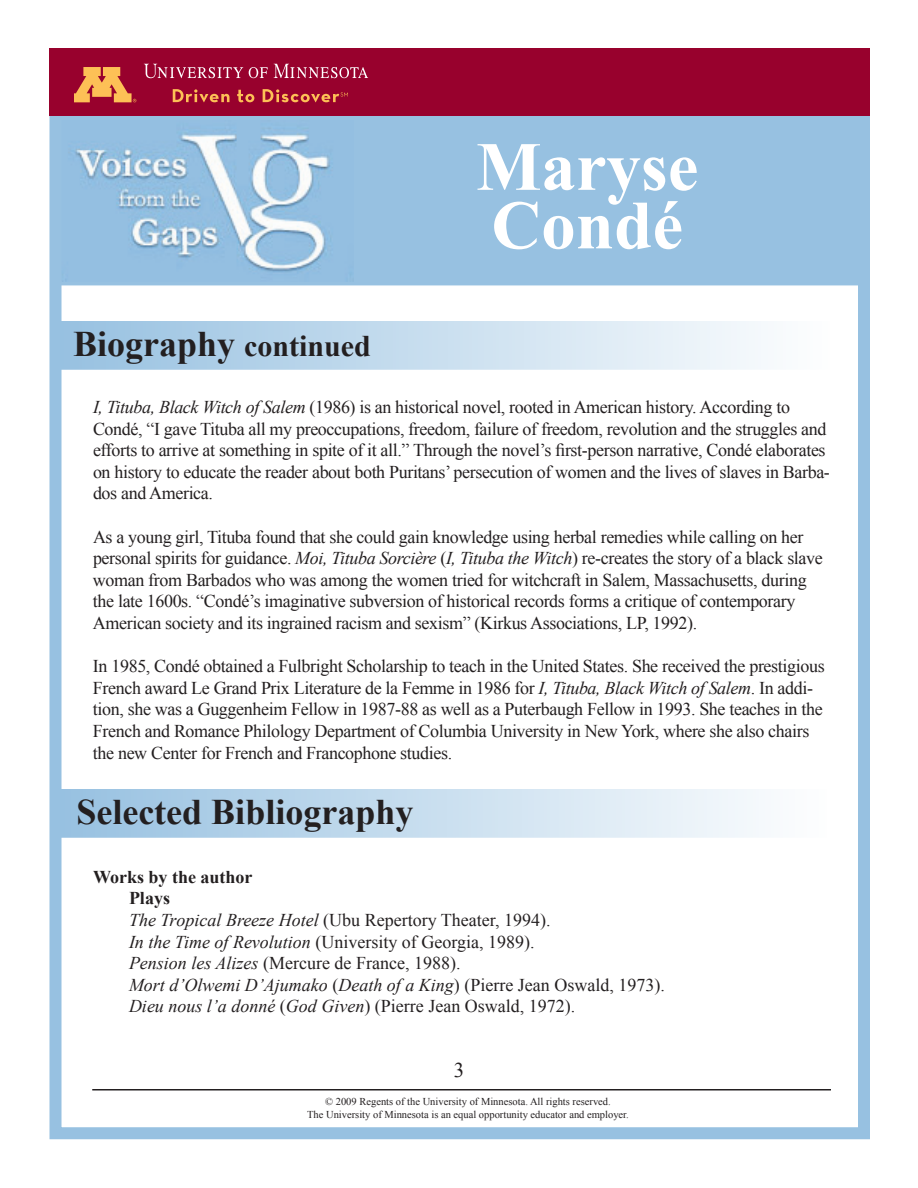
<style>
.page{position:relative;width:918px;height:1188px;background:#fff}
.page>*{position:absolute;margin:0;border:0;box-sizing:border-box;transform-origin:0 0}
.t1{font:700 69px/58.5px "Times New Roman";color:#fff}
.t2{font:700 36px "Times New Roman";color:#231f20}
.t3{font:21px "Times New Roman";color:#231f20}
.t4{font:18px/21.6px "Times New Roman";letter-spacing:-.02em;color:#231f20}
.t5{font:18px/21.6px "Times New Roman";color:#231f20}
.t6{font:10.5px/13.5px "Times New Roman";color:#231f20;text-align:center}
.s1{font-size:30px}
.s2{font-style:italic}
.s3{font-weight:700}
</style>
<div class="page">
<div style="left:54px;top:320px;width:777px;height:51px;background:linear-gradient(to right,#96c0e1,#fefefe);border:2px solid #fff"></div>
<div style="left:56px;top:114px;width:810px;height:173px;background:#97c1e1;border:2px solid #fff"></div>
<img style="left:65px;top:128px;width:287px;height:153px">
<hr style="left:92px;top:1089px;width:739px;height:1px;background:#231f20">
<div style="left:55px;top:788px;width:773px;height:51px;background:linear-gradient(to right,#96c0e0,#fefefe);border:2px solid #fff"></div>
<div style="left:50px;top:49px;width:820px;height:1090px;border:12px solid #97c1e1"></div>
<div style="left:50px;top:49px;width:820px;height:67px;background:#98012d"></div>
<svg style="left:74px;top:67px;width:62px;height:35px"></svg>
<svg style="left:274px;top:64px;width:94px;height:14px"></svg>
<svg style="left:249px;top:67px;width:19px;height:11px"></svg>
<svg style="left:144px;top:64px;width:99px;height:14px"></svg>
<svg style="left:173px;top:89px;width:57px;height:13px"></svg>
<svg style="left:237px;top:90px;width:17px;height:12px"></svg>
<svg style="left:263px;top:89px;width:85px;height:13px"></svg>
<h2 class="t2" style="left:73px;top:319px;width:299px">Biography <span class="s1">continued</span></h2>
<h1 class="t1" style="left:476px;top:136px;width:224px">Maryse<br>Condé</h1>
<p class="t4" style="left:93px;top:396px;width:738px"><span class="s2">I, Tituba, Black Witch of Salem</span> (1986) is an historical novel, rooted in American history. According to Condé, “I gave Tituba all my preoccupations, freedom, failure of freedom, revolution and the struggles and efforts to arrive at something in spite of it all.” Through the novel’s first-person narrative, Condé elaborates on history to educate the reader about both Puritans’ persecution of women and the lives of slaves in Barba&shy;dos and America.</p>
<p class="t4" style="left:93px;top:525px;width:731px">As a young girl, Tituba found that she could gain knowledge using herbal remedies while calling on her personal spirits for guidance. <span class="s2">Moi, Tituba Sorcière</span> (<span class="s2">I, Tituba the Witch</span>) re-creates the story of a black slave woman from Barbados who was among the women tried for witchcraft in Salem, Massachusetts, during the late 1600s. “Condé’s imaginative subversion of historical records forms a critique of contemporary American society and its ingrained racism and sexism” (Kirkus Associations, LP, 1992).</p>
<p class="t4" style="left:93px;top:655px;width:733px">In 1985, Condé obtained a Fulbright Scholarship to teach in the United States. She received the prestigious French award Le Grand Prix Literature de la Femme in 1986 for <span class="s2">I, Tituba, Black Witch of Salem</span>. In addi&shy;tion, she was a Guggenheim Fellow in 1987-88 as well as a Puterbaugh Fellow in 1993. She teaches in the French and Romance Philology Department of Columbia University in New York, where she also chairs the new Center for French and Francophone studies.</p>
<h2 class="t2" style="left:76px;top:787px;width:339px">Selected Bibliography</h2>
<p class="t5" style="left:129px;top:866px;width:537px;text-indent:-36px"><span class="s3">Works by the author<br>Plays<br></span><span class="s2">The Tropical Breeze Hotel</span> (Ubu Repertory Theater, 1994).<br><span class="s2">In the Time of Revolution</span> (University of Georgia, 1989).<br><span class="s2">Pension les Alizes</span> (Mercure de France, 1988).<br><span class="s2">Mort d’Olwemi D’Ajumako</span> (<span class="s2">Death of a King</span>) (Pierre Jean Oswald, 1973).<br><span class="s2">Dieu nous l’a donné</span> (<span class="s2">God Given</span>) (Pierre Jean Oswald, 1972).</p>
<p class="t3" style="left:454px;top:1055px;width:12px">3</p>
<p class="t6" style="left:307px;top:1094px;width:323px">© 2009 Regents of the University of Minnesota. All rights reserved.<br>The University of Minnesota is an equal opportunity educator and employer.</p>
</div>
